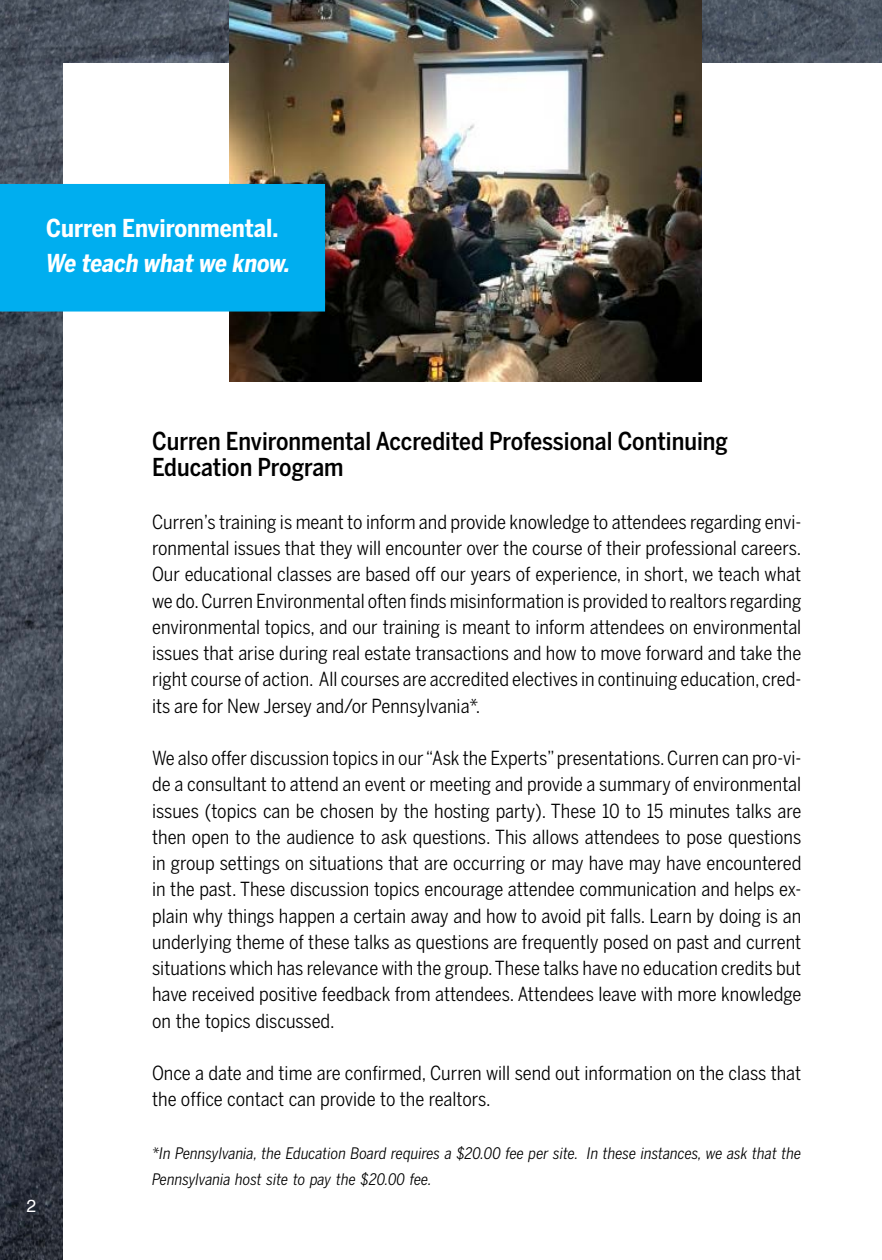
<style>
.page{position:relative;width:882px;height:1260px;background:#fff}
.page>*{position:absolute;margin:0;border:0;box-sizing:border-box;transform-origin:0 0}
.t1{font:500 24.5px/26.2px "Benton Sans Cond";color:#000}
.t2{font:700 24.5px "Benton Sans Cond";color:#fff}
.t3{font:italic 700 24.5px "Benton Sans Cond";color:#fff}
.t4{font:19.25px/26.2px "Benton Sans Cond";color:#000;text-align:justify}
.t5{font:17.5px "Helvetica";color:#fff}
.t6{font:italic 15.75px/26.2px "Benton Sans Cond";color:#000}
</style>
<div class="page">
<img style="left:0;top:0;width:882px;height:1260px">
<div style="left:63px;top:63px;width:819px;height:1197px;background:#fff"></div>
<img style="left:229px;top:0;width:473px;height:382px">
<div style="left:1px;top:185px;width:323px;height:126px;background:#00aeef"></div>
<div style="left:0;top:184px;width:325px;height:128px;border:2px solid #00aeef"></div>
<p class="t2" style="left:46px;top:214px;width:234px">Curren Environmental.</p>
<p class="t3" style="left:46px;top:249px;width:246px">We teach what we know.</p>
<p class="t5" style="left:27px;top:1192px;width:11px">2</p>
<p class="t1" style="left:152px;top:428px;width:577px">Curren Environmental Accredited Professional Continuing<br>Education Program</p>
<p class="t4" style="left:152px;top:509px;width:651px">Curren’s training is meant to inform and provide knowledge to attendees regarding envi&shy;ronmental issues that they will encounter over the course of their professional careers.<br>Our educational classes are based off our years of experience, in short, we teach what we do. Curren Environmental often finds misinformation is provided to realtors regarding environmental topics, and our training is meant to inform attendees on environmental issues that arise during real estate transactions and how to move forward and take the right course of action. All courses are accredited electives in continuing education, cred&shy;its are for New Jersey and/or Pennsylvania*.</p>
<p class="t4" style="left:152px;top:745px;width:651px">We also offer discussion topics in our “Ask the Experts” presentations. Curren can pro-vi&shy;de a consultant to attend an event or meeting and provide a summary of environmental issues (topics can be chosen by the hosting party). These 10 to 15 minutes talks are then open to the audience to ask questions. This allows attendees to pose questions in group settings on situations that are occurring or may have may have encountered in the past. These discussion topics encourage attendee communication and helps ex&shy;plain why things happen a certain away and how to avoid pit falls. Learn by doing is an underlying theme of these talks as questions are frequently posed on past and current situations which has relevance with the group. These talks have no education credits but have received positive feedback from attendees. Attendees leave with more knowledge on the topics discussed.</p>
<p class="t4" style="left:152px;top:1060px;width:651px">Once a date and time are confirmed, Curren will send out information on the class that the office contact can provide to the realtors.</p>
<p class="t6" style="left:152px;top:1140px;width:651px">*In Pennsylvania, the Education Board requires a $20.00 fee per site. In these instances, we ask that the<br>Pennsylvania host site to pay the $20.00 fee.</p>
</div>
